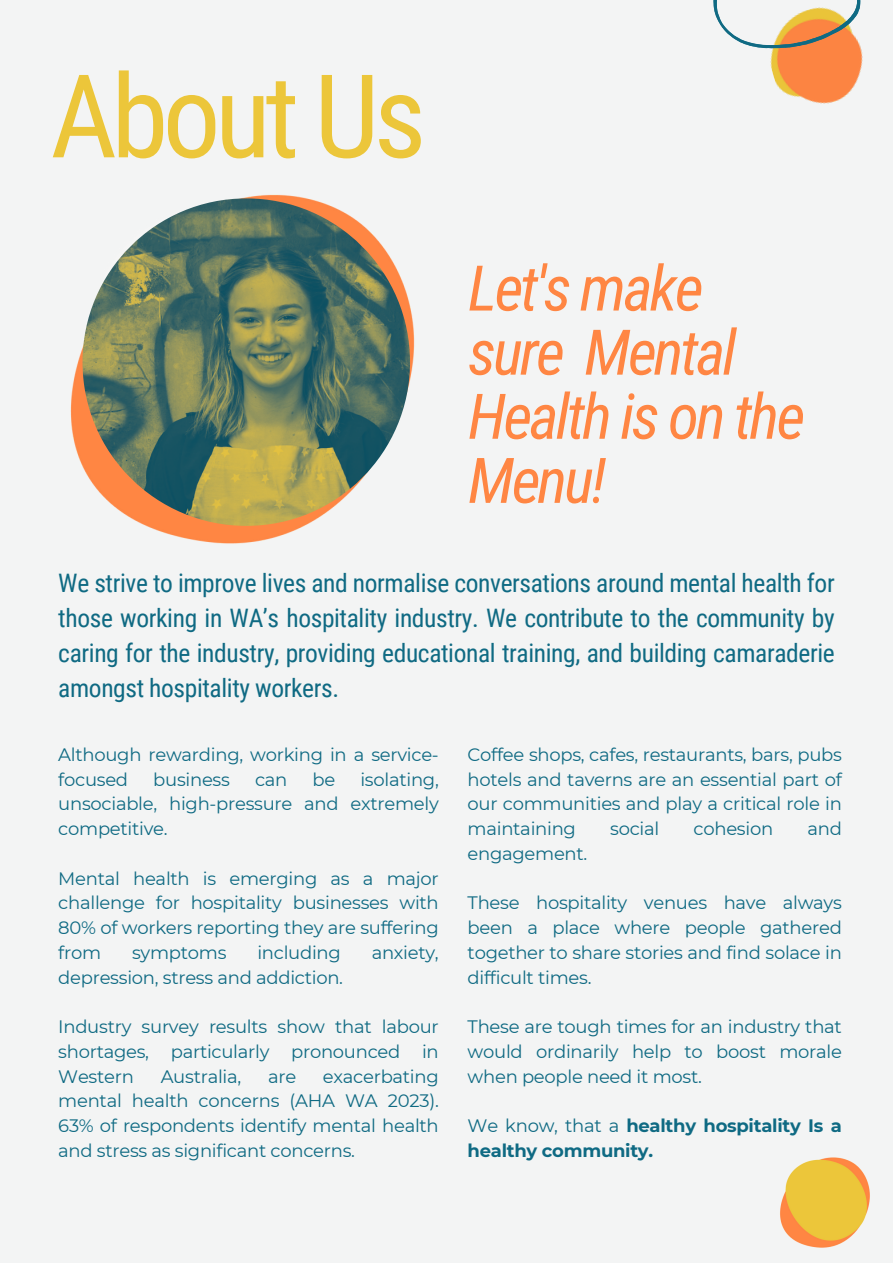
<style>
.page{position:relative;width:893px;height:1264px;background:#fff}
.page>*{position:absolute;margin:0;border:0;box-sizing:border-box;transform-origin:0 0}
.t1{font:115.8px "Roboto Condensed";letter-spacing:-.05em;color:#ecc63a}
.t2{font:italic 63px/64.1px "Roboto Condensed";letter-spacing:-.045em;color:#ff8643}
.t3{font:25.5px/34.8px "Roboto Condensed";letter-spacing:-.015em;color:#0f6a83;text-align:justify}
.t4{font:18px/24.8px "Montserrat";letter-spacing:-.015em;color:#0f6a83;text-align:justify}
.t5{font:700 18px/24.8px "Montserrat";letter-spacing:-.015em;color:#0f6a83}
.s1{font-weight:400}
</style>
<div class="page">
<div style="left:0;top:0;width:892px;height:1262px;background:#f3f4f4"></div>
<img style="left:765px;top:0;width:98px;height:104px">
<svg style="left:713px;top:0;width:147px;height:48px"></svg>
<img style="left:70px;top:194px;width:345px;height:350px">
<img style="left:780px;top:1157px;width:90px;height:91px">
<img style="left:82px;top:198px;width:328px;height:328px;border-radius:50%">
<p class="t1" style="left:50px;top:50px;width:377px">About Us</p>
<p class="t2" style="left:468px;top:257px;width:338px">Let's make sure Mental<br>Health is on the<br>Menu!</p>
<p class="t3" style="left:58px;top:566px;width:777px">We strive to improve lives and normalise conversations around mental health for those working in WA’s hospitality industry. We contribute to the community by caring for the industry, providing educational training, and building camaraderie amongst hospitality workers.</p>
<p class="t4" style="left:58px;top:742px;width:382px">Although rewarding, working in a service&shy;focused</p>
<p class="t4" style="left:58px;top:766px;width:382px;text-indent:302px">isolating, unsociable, high-pressure and extremely competitive.</p>
<p class="t4" style="left:58px;top:865px;width:382px">Mental health is emerging as a major challenge for hospitality businesses with 80% of workers reporting they are suffering from</p>
<p class="t4" style="left:153px;top:766px;width:78px">business</p>
<p class="t4" style="left:255px;top:766px;width:34px">can</p>
<p class="t4" style="left:312px;top:766px;width:24px">be</p>
<p class="t4" style="left:132px;top:940px;width:96px">symptoms</p>
<p class="t4" style="left:257px;top:940px;width:85px">including</p>
<p class="t4" style="left:371px;top:940px;width:69px">anxiety,</p>
<p class="t4" style="left:58px;top:964px;width:286px">depression, stress and addiction.</p>
<p class="t4" style="left:58px;top:1014px;width:382px">Industry survey results show that labour shortages, particularly pronounced in Western</p>
<p class="t4" style="left:58px;top:1063px;width:382px;text-indent:264px">exacerbating mental health concerns (AHA WA 2023).<br>63% of respondents identify mental health and stress as significant concerns.</p>
<p class="t4" style="left:161px;top:1063px;width:82px">Australia,</p>
<p class="t4" style="left:268px;top:1063px;width:30px">are</p>
<p class="t4" style="left:467px;top:742px;width:376px">Coffee shops, cafes, restaurants, bars, pubs hotels and taverns are an essential part of our communities and play a critical role in maintaining</p>
<p class="t4" style="left:610px;top:816px;width:51px">social</p>
<p class="t4" style="left:693px;top:816px;width:81px">cohesion</p>
<p class="t4" style="left:807px;top:816px;width:36px">and</p>
<p class="t4" style="left:467px;top:841px;width:121px">engagement.</p>
<p class="t4" style="left:467px;top:890px;width:376px">These hospitality venues have always been a place where people gathered together to share stories and find solace in difficult times.</p>
<p class="t4" style="left:467px;top:1014px;width:376px">These are tough times for an industry that would ordinarily help to boost morale when people need it most.</p>
<p class="t5" style="left:467px;top:1113px;width:376px"><span class="s1">We know, that a</span> healthy hospitality Is a healthy community.</p>
</div>
